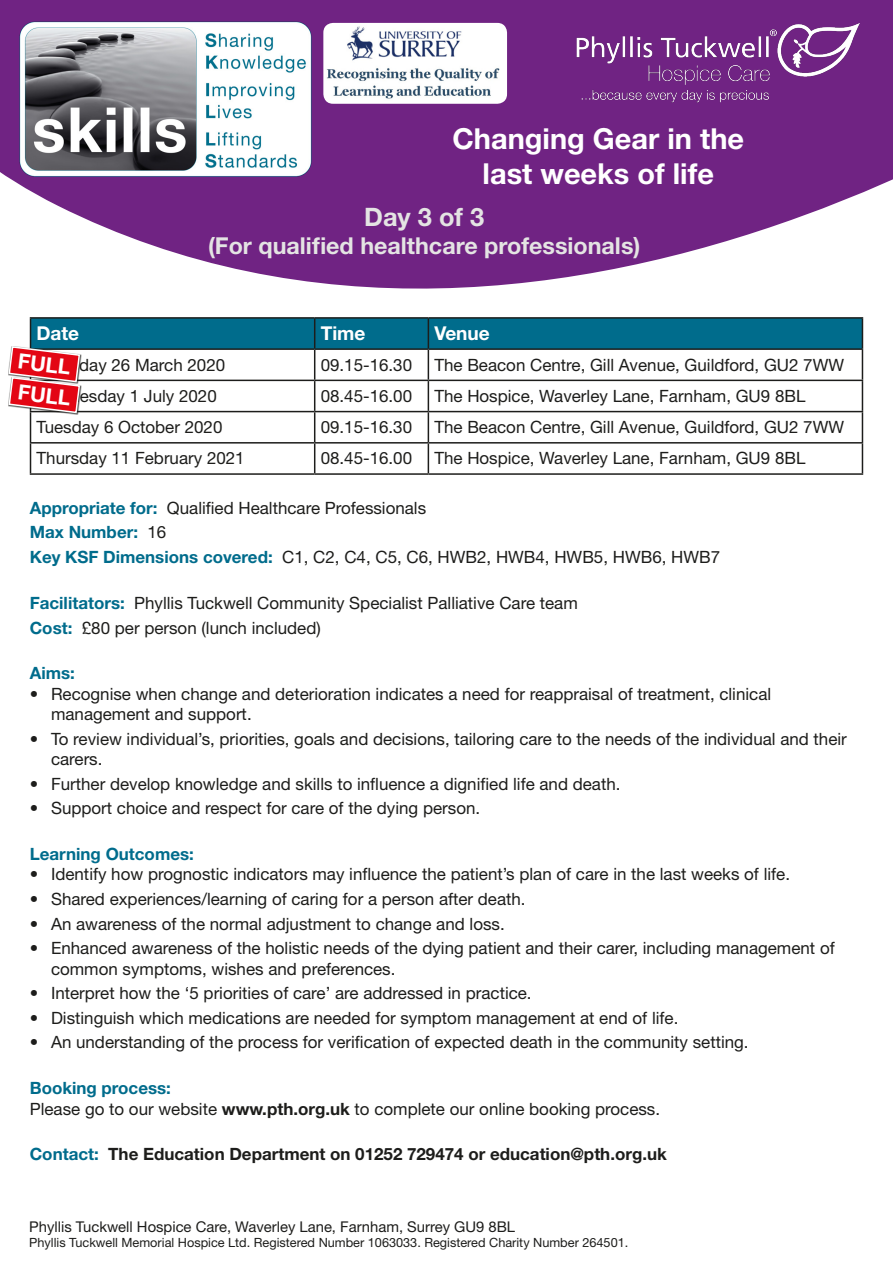
<style>
.page{position:relative;width:893px;height:1263px;background:#fff}
.page>*{position:absolute;margin:0;border:0;box-sizing:border-box;transform-origin:0 0}
.t1{font:700 28.95px/34.8px "Helvetica Neue LT Pro";color:#fff;text-align:center}
.t2{font:700 25.35px "Helvetica Neue LT Pro";color:#e4e4e3}
.t3{font:700 23.25px "Helvetica Neue LT Pro";color:#e4e4e3}
.t4{font:700 21px "Helvetica Neue LT Pro";color:#fff}
.t5{font:700 19.05px "Helvetica Neue LT Pro";color:#fff}
.t6{font:16.95px/20.4px "Helvetica Neue LT Pro";color:#1d1d1b}
.t7{font:700 16.95px "Helvetica Neue LT Pro";color:#1d1d1b}
.t8{font:700 16.95px "Helvetica Neue LT Pro";color:#006c8c}
.t9{font:14.85px "Helvetica Neue LT Pro";color:#1d1d1b}
.t10{font:12.75px "Helvetica Neue LT Pro";color:#1d1d1b}
.s1{font-weight:700;color:#006c8c}
.s2{font-weight:400;color:#1d1d1b}
.s3{font-weight:700}
.s4{color:#006c8c}
</style>
<div class="page">
<svg style="left:0;top:0;width:893px;height:455px;fill:#702383"></svg>
<img style="left:323px;top:23px;width:184px;height:81px">
<img style="left:571px;top:15px;width:297px;height:95px">
<img style="left:9px;top:7px;width:314px;height:184px">
<hr style="left:30px;top:317px;width:285px;height:2px;background:#1d1d1b">
<hr style="left:315px;top:317px;width:113px;height:2px;background:#1d1d1b">
<hr style="left:428px;top:317px;width:435px;height:2px;background:#1d1d1b">
<hr style="left:30px;top:412px;width:1px;height:30px;background:#1d1d1b">
<hr style="left:314px;top:412px;width:1px;height:30px;background:#1d1d1b">
<hr style="left:428px;top:412px;width:1px;height:30px;background:#1d1d1b">
<hr style="left:862px;top:412px;width:1px;height:30px;background:#1d1d1b">
<hr style="left:30px;top:442px;width:285px;height:2px;background:#1d1d1b">
<svg style="left:30px;top:444px;width:1px;height:29px"></svg>
<hr style="left:315px;top:442px;width:113px;height:2px;background:#1d1d1b">
<svg style="left:314px;top:444px;width:1px;height:29px"></svg>
<hr style="left:428px;top:442px;width:435px;height:2px;background:#1d1d1b">
<svg style="left:428px;top:444px;width:1px;height:29px"></svg>
<svg style="left:862px;top:444px;width:1px;height:29px"></svg>
<hr style="left:30px;top:473px;width:285px;height:2px;background:#1d1d1b">
<hr style="left:315px;top:473px;width:113px;height:2px;background:#1d1d1b">
<hr style="left:428px;top:473px;width:435px;height:2px;background:#1d1d1b">
<svg style="left:8px;top:318px;width:855px;height:96px"></svg>
<p class="t1" style="left:452px;top:121px;width:293px">Changing Gear in the last weeks of life</p>
<p class="t2" style="left:364px;top:201px;width:122px">Day 3 of 3</p>
<p class="t3" style="left:208px;top:231px;width:434px">(For qualified healthcare professionals)</p>
<p class="t5" style="left:37px;top:321px;width:44px">Date</p>
<p class="t5" style="left:321px;top:321px;width:46px">Time</p>
<p class="t5" style="left:434px;top:321px;width:57px">Venue</p>
<p class="t6" style="left:37px;top:354px;width:190px">Thursday 26 March 2020</p>
<p class="t6" style="left:321px;top:354px;width:93px">09.15-16.30</p>
<p class="t6" style="left:434px;top:354px;width:411px">The Beacon Centre, Gill Avenue, Guildford, GU2 7WW</p>
<p class="t6" style="left:37px;top:385px;width:182px">Wednesday 1 July 2020</p>
<p class="t6" style="left:321px;top:385px;width:93px">08.45-16.00</p>
<p class="t6" style="left:434px;top:385px;width:373px">The Hospice, Waverley Lane, Farnham, GU9 8BL</p>
<p class="t6" style="left:37px;top:417px;width:187px">Tuesday 6 October 2020</p>
<p class="t6" style="left:321px;top:417px;width:93px">09.15-16.30</p>
<p class="t6" style="left:434px;top:417px;width:411px">The Beacon Centre, Gill Avenue, Guildford, GU2 7WW</p>
<p class="t6" style="left:37px;top:448px;width:210px">Thursday 11 February 2021</p>
<p class="t6" style="left:321px;top:448px;width:93px">08.45-16.00</p>
<p class="t6" style="left:434px;top:448px;width:373px">The Hospice, Waverley Lane, Farnham, GU9 8BL</p>
<p class="t4" style="left:20px;top:348px;width:54px;rotate:7deg">FULL</p>
<p class="t4" style="left:20px;top:379px;width:54px;rotate:7deg">FULL</p>
<p class="t6" style="left:30px;top:497px;width:398px"><span class="s1">Appropriate for:</span> Qualified Healthcare Professionals</p>
<p class="t8" style="left:30px;top:522px;width:138px">Max Number: <span class="s2">16</span></p>
<p class="t6" style="left:30px;top:546px;width:692px"><span class="s1">Key KSF Dimensions covered:</span> C1, C2, C4, C5, C6, HWB2, HWB4, HWB5, HWB6, HWB7</p>
<p class="t6" style="left:30px;top:592px;width:550px"><span class="s1">Facilitators:</span> Phyllis Tuckwell Community Specialist Palliative Care team</p>
<p class="t6" style="left:30px;top:617px;width:293px"><span class="s1">Cost:</span> £80 per person (lunch included)</p>
<p class="t8" style="left:30px;top:663px;width:47px">Aims:</p>
<p class="t6" style="left:51px;top:683px;width:722px;text-indent:-21px">• Recognise when change and deterioration indicates a need for reappraisal of treatment, clinical management and support.</p>
<p class="t6" style="left:51px;top:728px;width:797px;text-indent:-21px">• To review individual’s, priorities, goals and decisions, tailoring care to the needs of the individual and their carers.</p>
<p class="t6" style="left:30px;top:773px;width:592px">• Further develop knowledge and skills to influence a dignified life and death.</p>
<p class="t6" style="left:30px;top:797px;width:452px">• Support choice and respect for care of the dying person.</p>
<p class="t8" style="left:30px;top:843px;width:166px">Learning Outcomes:</p>
<p class="t6" style="left:30px;top:864px;width:762px">• Identify how prognostic indicators may influence the patient’s plan of care in the last weeks of life.</p>
<p class="t6" style="left:30px;top:888px;width:497px">• Shared experiences/learning of caring for a person after death.</p>
<p class="t6" style="left:30px;top:913px;width:476px">• An awareness of the normal adjustment to change and loss.</p>
<p class="t6" style="left:51px;top:937px;width:785px;text-indent:-21px">• Enhanced awareness of the holistic needs of the dying patient and their carer, including management of common symptoms, wishes and preferences.</p>
<p class="t6" style="left:30px;top:982px;width:503px">• Interpret how the ‘5 priorities of care’ are addressed in practice.</p>
<p class="t6" style="left:30px;top:1007px;width:650px">• Distinguish which medications are needed for symptom management at end of life.</p>
<p class="t6" style="left:30px;top:1032px;width:720px">• An understanding of the process for verification of expected death in the community setting.</p>
<p class="t8" style="left:30px;top:1077px;width:143px">Booking process:</p>
<p class="t6" style="left:30px;top:1098px;width:632px">Please go to our website <span class="s3">www.pth.org.uk</span> to complete our online booking process.</p>
<p class="t7" style="left:30px;top:1143px;width:639px"><span class="s4">Contact:</span> The Education Department on 01252 729474 or education@pth.org.uk</p>
<p class="t9" style="left:29px;top:1218px;width:487px">Phyllis Tuckwell Hospice Care, Waverley Lane, Farnham, Surrey GU9 8BL</p>
<p class="t10" style="left:29px;top:1235px;width:601px">Phyllis Tuckwell Memorial Hospice Ltd. Registered Number 1063033. Registered Charity Number 264501.</p>
</div>
